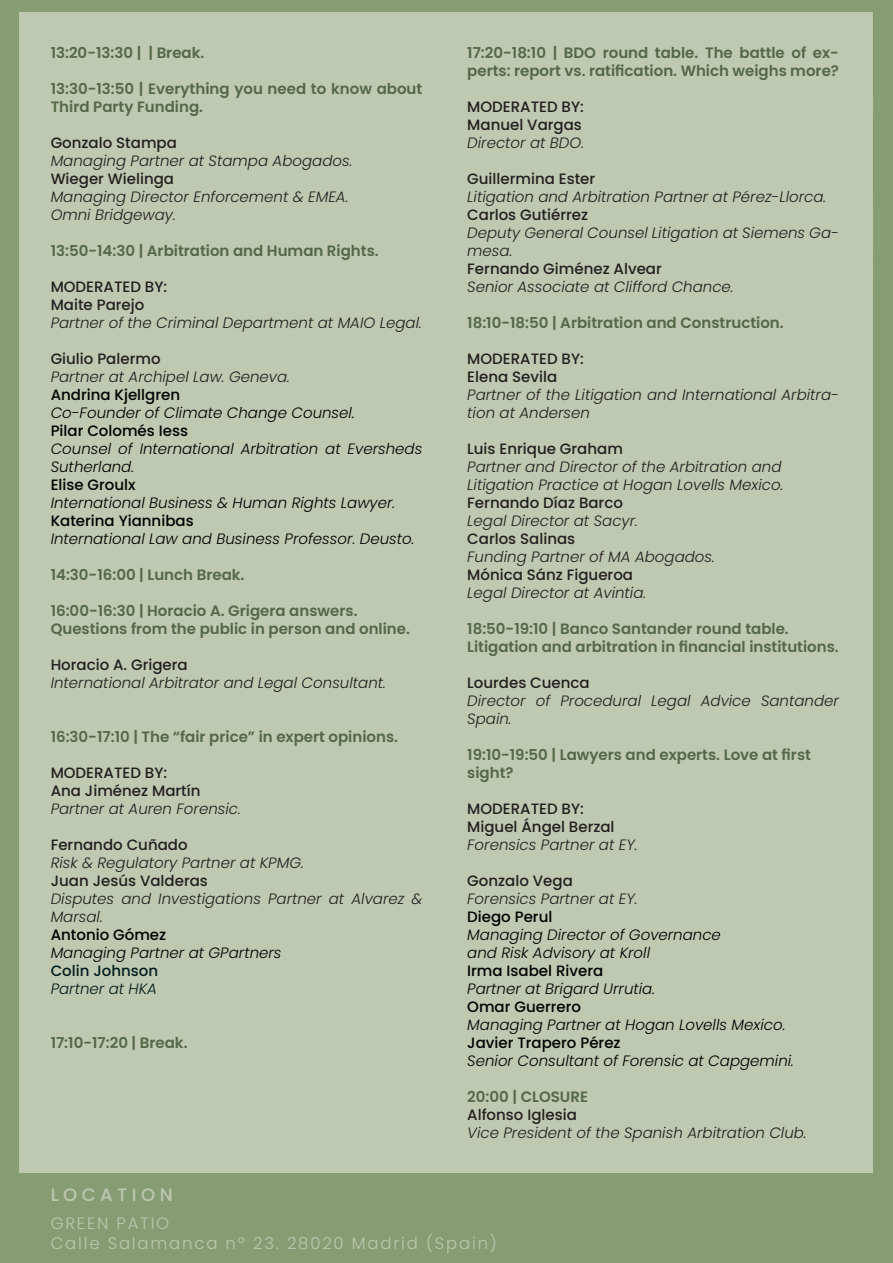
<style>
.page{position:relative;width:893px;height:1263px;background:#869d73}
.page>*{position:absolute;margin:0;border:0;box-sizing:border-box;transform-origin:0 0}
.t1{font:500 18px "Poppins";letter-spacing:.25em;color:#bdc7b0}
.t2{font:300 16.5px "Poppins";letter-spacing:.11em;color:#bdc7b0}
.t3{font:italic 300 15px/18px "Poppins";color:#231f20}
.t4{font:600 15px/18px "Poppins";color:#546847}
.t5{font:500 15px "Poppins";color:#231f20}
.t6{font:italic 300 15px/18px "Poppins";color:#000001}
.t7{font:500 15px "Poppins";color:#000001}
.t8{font:italic 300 15px "Poppins";color:#000}
.t9{font:500 15px "Poppins";color:#000}
.t10{font:500 15px "Poppins";color:#001d1e}
.t11{font:italic 300 15px "Poppins";color:#001d1e}
</style>
<div class="page">
<div style="left:20px;top:13px;width:853px;height:1160px;background:#bfc8b0"></div>
<p class="t4" style="left:51px;top:44px;width:155px">13:20-13:30 | | Break.</p>
<p class="t4" style="left:51px;top:80px;width:373px">13:30-13:50 | Everything you need to know about<br>Third Party Funding.</p>
<p class="t5" style="left:51px;top:134px;width:128px">Gonzalo Stampa</p>
<p class="t3" style="left:51px;top:152px;width:303px">Managing Partner at Stampa Abogados.</p>
<p class="t5" style="left:51px;top:170px;width:125px">Wieger Wielinga</p>
<p class="t3" style="left:51px;top:188px;width:299px">Managing Director Enforcement &amp; EMEA.</p>
<p class="t3" style="left:51px;top:206px;width:127px">Omni Bridgeway.</p>
<p class="t4" style="left:51px;top:242px;width:330px">13:50-14:30 | Arbitration and Human Rights.</p>
<p class="t5" style="left:51px;top:278px;width:118px">MODERATED BY:</p>
<p class="t5" style="left:51px;top:296px;width:95px">Maite Parejo</p>
<p class="t3" style="left:51px;top:314px;width:373px">Partner of the Criminal Department at MAIO Legal.</p>
<p class="t5" style="left:51px;top:350px;width:111px">Giulio Palermo</p>
<p class="t3" style="left:51px;top:368px;width:241px">Partner at Archipel Law. Geneva.</p>
<p class="t7" style="left:51px;top:386px;width:131px">Andrina Kjellgren</p>
<p class="t6" style="left:51px;top:404px;width:306px">Co-Founder of Climate Change Counsel.</p>
<p class="t7" style="left:51px;top:422px;width:139px">Pilar Colomés Iess</p>
<p class="t6" style="left:51px;top:440px;width:373px">Counsel of International Arbitration at Eversheds<br>Sutherland.</p>
<p class="t7" style="left:51px;top:476px;width:87px">Elise Groulx</p>
<p class="t6" style="left:51px;top:494px;width:346px">International Business &amp; Human Rights Lawyer.</p>
<p class="t7" style="left:51px;top:512px;width:145px">Katerina Yiannibas</p>
<p class="t6" style="left:51px;top:530px;width:365px">International Law and Business Professor. Deusto.</p>
<p class="t4" style="left:51px;top:566px;width:195px">14:30-16:00 | Lunch Break.</p>
<p class="t4" style="left:51px;top:602px;width:308px">16:00-16:30 | Horacio A. Grigera answers.</p>
<p class="t4" style="left:51px;top:620px;width:361px">Questions from the public in person and online.</p>
<p class="t5" style="left:51px;top:656px;width:139px">Horacio A. Grigera</p>
<p class="t3" style="left:51px;top:674px;width:337px">International Arbitrator and Legal Consultant.</p>
<p class="t4" style="left:51px;top:728px;width:349px">16:30-17:10 | The “fair price” in expert opinions.</p>
<p class="t5" style="left:51px;top:764px;width:118px">MODERATED BY:</p>
<p class="t5" style="left:51px;top:782px;width:151px">Ana Jiménez Martín</p>
<p class="t3" style="left:51px;top:800px;width:192px">Partner at Auren Forensic.</p>
<p class="t5" style="left:51px;top:836px;width:138px">Fernando Cuñado</p>
<p class="t3" style="left:51px;top:854px;width:255px">Risk &amp; Regulatory Partner at KPMG.</p>
<p class="t5" style="left:51px;top:872px;width:159px">Juan Jesús Valderas</p>
<p class="t3" style="left:51px;top:890px;width:373px">Disputes and Investigations Partner at Alvarez &amp;<br>Marsal.</p>
<p class="t9" style="left:51px;top:926px;width:117px">Antonio Gómez</p>
<p class="t8" style="left:51px;top:944px;width:232px">Managing Partner at GPartners</p>
<p class="t10" style="left:51px;top:962px;width:109px">Colin Johnson</p>
<p class="t11" style="left:51px;top:980px;width:108px">Partner at HKA</p>
<p class="t4" style="left:51px;top:1034px;width:138px">17:10-17:20 | Break.</p>
<p class="t4" style="left:467px;top:44px;width:373px">17:20-18:10 | BDO round table. The battle of ex&shy;perts: report vs. ratification. Which weighs more?</p>
<p class="t5" style="left:467px;top:98px;width:118px">MODERATED BY:</p>
<p class="t5" style="left:467px;top:116px;width:116px">Manuel Vargas</p>
<p class="t3" style="left:467px;top:134px;width:118px">Director at BDO.</p>
<p class="t5" style="left:467px;top:170px;width:130px">Guillermina Ester</p>
<p class="t3" style="left:467px;top:188px;width:360px">Litigation and Arbitration Partner at Pérez-Llorca.</p>
<p class="t5" style="left:467px;top:206px;width:122px">Carlos Gutiérrez</p>
<p class="t3" style="left:467px;top:224px;width:373px">Deputy General Counsel Litigation at Siemens Ga&shy;mesa.</p>
<p class="t5" style="left:467px;top:260px;width:196px">Fernando Giménez Alvear</p>
<p class="t3" style="left:467px;top:278px;width:268px">Senior Associate at Clifford Chance.</p>
<p class="t4" style="left:467px;top:314px;width:318px">18:10-18:50 | Arbitration and Construction.</p>
<p class="t5" style="left:467px;top:350px;width:118px">MODERATED BY:</p>
<p class="t5" style="left:467px;top:368px;width:91px">Elena Sevila</p>
<p class="t3" style="left:467px;top:386px;width:373px">Partner of the Litigation and International Arbitra&shy;tion at Andersen</p>
<p class="t5" style="left:467px;top:440px;width:157px">Luis Enrique Graham</p>
<p class="t3" style="left:467px;top:458px;width:316px">Partner and Director of the Arbitration and</p>
<p class="t3" style="left:467px;top:476px;width:318px">Litigation Practice at Hogan Lovells Mexico.</p>
<p class="t5" style="left:467px;top:494px;width:157px">Fernando Díaz Barco</p>
<p class="t3" style="left:467px;top:512px;width:172px">Legal Director at Sacyr.</p>
<p class="t5" style="left:467px;top:530px;width:110px">Carlos Salinas</p>
<p class="t3" style="left:467px;top:548px;width:249px">Funding Partner of MA Abogados.</p>
<p class="t5" style="left:467px;top:566px;width:167px">Mónica Sánz Figueroa</p>
<p class="t3" style="left:467px;top:584px;width:180px">Legal Director at Avintia.</p>
<p class="t4" style="left:467px;top:620px;width:323px">18:50-19:10 | Banco Santander round table.</p>
<p class="t4" style="left:467px;top:638px;width:373px">Litigation and arbitration in financial institutions.</p>
<p class="t5" style="left:467px;top:674px;width:124px">Lourdes Cuenca</p>
<p class="t3" style="left:467px;top:692px;width:373px">Director of Procedural Legal Advice Santander<br>Spain.</p>
<p class="t4" style="left:467px;top:746px;width:345px">19:10-19:50 | Lawyers and experts. Love at first</p>
<p class="t4" style="left:467px;top:764px;width:48px">sight?</p>
<p class="t5" style="left:467px;top:800px;width:118px">MODERATED BY:</p>
<p class="t5" style="left:467px;top:818px;width:149px">Miguel Ángel Berzal</p>
<p class="t3" style="left:467px;top:836px;width:172px">Forensics Partner at EY.</p>
<p class="t5" style="left:467px;top:872px;width:107px">Gonzalo Vega</p>
<p class="t3" style="left:467px;top:890px;width:172px">Forensics Partner at EY.</p>
<p class="t9" style="left:467px;top:908px;width:87px">Diego Perul</p>
<p class="t8" style="left:467px;top:926px;width:255px">Managing Director of Governance</p>
<p class="t8" style="left:467px;top:944px;width:184px">and Risk Advisory at Kroll</p>
<p class="t7" style="left:467px;top:962px;width:138px">Irma Isabel Rivera</p>
<p class="t6" style="left:467px;top:980px;width:189px">Partner at Brigard Urrutia.</p>
<p class="t7" style="left:467px;top:998px;width:115px">Omar Guerrero</p>
<p class="t6" style="left:467px;top:1016px;width:320px">Managing Partner at Hogan Lovells Mexico.</p>
<p class="t7" style="left:467px;top:1034px;width:155px">Javier Trapero Pérez</p>
<p class="t6" style="left:467px;top:1052px;width:328px">Senior Consultant of Forensic at Capgemini.</p>
<p class="t4" style="left:467px;top:1088px;width:122px">20:00 | CLOSURE</p>
<p class="t5" style="left:467px;top:1106px;width:111px">Alfonso Iglesia</p>
<p class="t3" style="left:467px;top:1124px;width:341px">Vice President of the Spanish Arbitration Club.</p>
<p class="t1" style="left:51px;top:1184px;width:124px">LOCATION</p>
<p class="t2" style="left:51px;top:1214px;width:120px">GREEN PATIO</p>
<p class="t2" style="left:51px;top:1233px;width:448px">Calle Salamanca nº 23. 28020 Madrid (Spain)</p>
</div>
